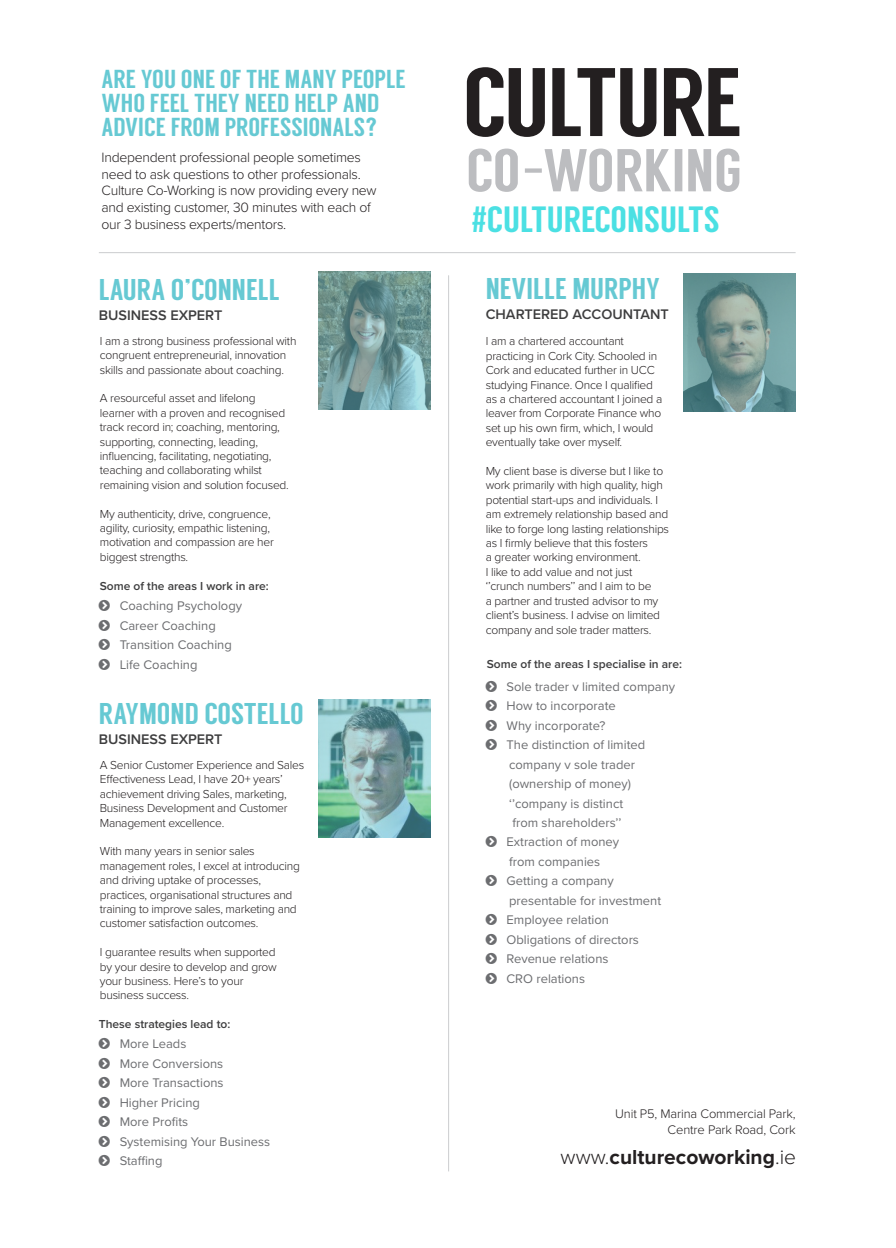
<style>
.page{position:relative;width:896px;height:1248px;background:#fff}
.page>*{position:absolute;margin:0;border:0;box-sizing:border-box;transform-origin:0 0}
.t1{font:36.6px "Langdon";color:#4be0e3}
.t2{font:30px "Langdon";color:#66c9d3}
.t3{font:26px/24px "Langdon";color:#66c9d3}
.t4{font:700 21px "Proxima Nova";color:#231f20}
.t5{font:600 14.4px "Proxima Nova";color:#3e3e3f}
.t6{font:300 14px/16.8px "Proxima Nova";letter-spacing:-.02em;color:#231f20}
.t7{font:13px "Proxima Nova";color:#6c6d70}
.t8{font:300 13px "Proxima Nova";letter-spacing:-.01em;color:#231f20}
.Body_text{font:300 12px/14.4px "Proxima Nova";letter-spacing:-.02em;color:#231f20}
.t9{font:600 12px "Proxima Nova";color:#3e3e3f}
.s1{font-family:"Bebas Neue"}
.s2{font-weight:300}
</style>
<div class="page">
<svg style="left:467px;top:67px;width:272px;height:70px"></svg>
<svg style="left:469px;top:148px;width:270px;height:44px"></svg>
<div style="left:525px;top:168px;width:17px;height:5px;background:#bcbdc0"></div>
<hr style="left:448px;top:275px;width:1px;height:896px;background:#d1d2d4">
<hr style="left:99px;top:252px;width:696px;height:1px;background:#d1d2d4">
<svg style="left:318px;top:271px;width:113px;height:138px;background:#739a9a"></svg>
<svg style="left:683px;top:273px;width:112px;height:138px;background:#719796"></svg>
<img style="left:318px;top:699px;width:113px;height:138px">
<p class="t3" style="left:102px;top:66px;width:305px">ARE YOU ONE OF THE MANY PEOPLE<br>WHO FEEL THEY NEED HELP AND</p>
<p class="t3" style="left:102px;top:114px;width:277px">ADVICE FROM PROFESSIONALS?</p>
<p class="t6" style="left:102px;top:148px;width:277px">Independent professional people sometimes need to ask questions to other professionals.<br>Culture Co-Working is now providing every new and existing customer, 30 minutes with each of our 3 business experts/mentors.</p>
<p class="t2" style="left:99px;top:272px;width:182px">LAURA O’CONNELL</p>
<p class="t5" style="left:99px;top:304px;width:125px">BUSINESS EXPERT</p>
<p class="Body_text" style="left:100px;top:333px;width:198px">I am a strong business professional with congruent entrepreneurial, innovation skills and passionate about coaching.</p>
<p class="Body_text" style="left:100px;top:390px;width:190px">A resourceful asset and lifelong learner with a proven and recognised track record in; coaching, mentoring, supporting, connecting, leading, influencing, facilitating, negotiating, teaching and collaborating whilst remaining vision and solution focused.</p>
<p class="Body_text" style="left:100px;top:505px;width:172px">My authenticity, drive, congruence,</p>
<p class="Body_text" style="left:100px;top:520px;width:175px">agility, curiosity, empathic listening, motivation and compassion are her biggest strengths.</p>
<p class="t9" style="left:100px;top:577px;width:170px">Some of the areas I work in are:</p>
<p class="t7" style="left:120px;top:596px;width:124px">Coaching Psychology</p>
<p class="t7" style="left:120px;top:615px;width:98px">Career Coaching</p>
<p class="t7" style="left:120px;top:635px;width:114px">Transition Coaching</p>
<p class="t7" style="left:120px;top:654px;width:79px">Life Coaching</p>
<p class="t2" style="left:99px;top:696px;width:206px">RAYMOND COSTELLO</p>
<p class="t5" style="left:99px;top:728px;width:125px">BUSINESS EXPERT</p>
<p class="Body_text" style="left:100px;top:757px;width:206px">A Senior Customer Experience and Sales Effectiveness Lead, I have 20+ years’ achievement driving Sales, marketing, Business Development and Customer Management excellence.</p>
<p class="Body_text" style="left:100px;top:843px;width:201px">With many years in senior sales management roles, I excel at introducing and driving uptake of processes, practices, organisational structures and training to improve sales, marketing and customer satisfaction outcomes.</p>
<p class="Body_text" style="left:100px;top:944px;width:177px">I guarantee results when supported</p>
<p class="Body_text" style="left:100px;top:958px;width:178px">by your desire to develop and grow</p>
<p class="Body_text" style="left:100px;top:973px;width:145px">your business. Here’s to your</p>
<p class="Body_text" style="left:100px;top:987px;width:91px">business success.</p>
<p class="t9" style="left:99px;top:1014px;width:133px">These strategies lead to:</p>
<p class="t7" style="left:120px;top:1034px;width:68px">More Leads</p>
<p class="t7" style="left:120px;top:1053px;width:105px">More Conversions</p>
<p class="t7" style="left:120px;top:1073px;width:105px">More Transactions</p>
<p class="t7" style="left:120px;top:1092px;width:82px">Higher Pricing</p>
<p class="t7" style="left:120px;top:1112px;width:70px">More Profits</p>
<p class="t7" style="left:120px;top:1131px;width:152px">Systemising Your Business</p>
<p class="t7" style="left:120px;top:1150px;width:44px">Staffing</p>
<p class="t1" style="left:472px;top:197px;width:249px"><span class="s1">#</span>CULTURECONSULTS</p>
<p class="t2" style="left:486px;top:271px;width:176px">NEVILLE MURPHY</p>
<p class="t5" style="left:486px;top:304px;width:185px">CHARTERED ACCOUNTANT</p>
<p class="Body_text" style="left:486px;top:333px;width:178px">I am a chartered accountant practicing in Cork City. Schooled in<br>Cork and educated further in UCC studying Finance. Once I qualified as a chartered accountant I joined a leaver from Corporate Finance who set up his own firm, which, I would eventually take over myself.</p>
<p class="Body_text" style="left:486px;top:463px;width:185px">My client base is diverse but I like to work primarily with high quality, high potential start-ups and individuals. I am extremely relationship based and like to forge long lasting relationships as I firmly believe that this fosters<br>a greater working environment.<br>I like to add value and not just ‘’crunch numbers’’ and I aim to be<br>a partner and trusted advisor to my client’s business. I advise on limited company and sole trader matters.</p>
<p class="t9" style="left:487px;top:655px;width:197px">Some of the areas I specialise in are:</p>
<p class="t7" style="left:506px;top:676px;width:170px">Sole trader v limited company</p>
<p class="t7" style="left:506px;top:696px;width:111px">How to incorporate</p>
<p class="t7" style="left:506px;top:715px;width:101px">Why incorporate?</p>
<p class="t7" style="left:506px;top:735px;width:140px">The distinction of limited</p>
<p class="t7" style="left:509px;top:754px;width:127px">company v sole trader</p>
<p class="t7" style="left:509px;top:774px;width:124px">(ownership of money)</p>
<p class="t7" style="left:509px;top:793px;width:116px">‘’company is distinct</p>
<p class="t7" style="left:512px;top:812px;width:110px">from shareholders’’</p>
<p class="t7" style="left:506px;top:832px;width:114px">Extraction of money</p>
<p class="t7" style="left:509px;top:851px;width:93px">from companies</p>
<p class="t7" style="left:506px;top:871px;width:109px">Getting a company</p>
<p class="t7" style="left:509px;top:890px;width:154px">presentable for investment</p>
<p class="t7" style="left:506px;top:910px;width:104px">Employee relation</p>
<p class="t7" style="left:506px;top:929px;width:134px">Obligations of directors</p>
<p class="t7" style="left:506px;top:948px;width:103px">Revenue relations</p>
<p class="t7" style="left:506px;top:968px;width:80px">CRO relations</p>
<p class="t8" style="left:615px;top:1103px;width:182px">Unit P5, Marina Commercial Park,</p>
<p class="t8" style="left:667px;top:1119px;width:129px">Centre Park Road, Cork</p>
<p class="t4" style="left:560px;top:1141px;width:237px"><span class="s2">www.</span>culturecoworking<span class="s2">.ie</span></p>
</div>
